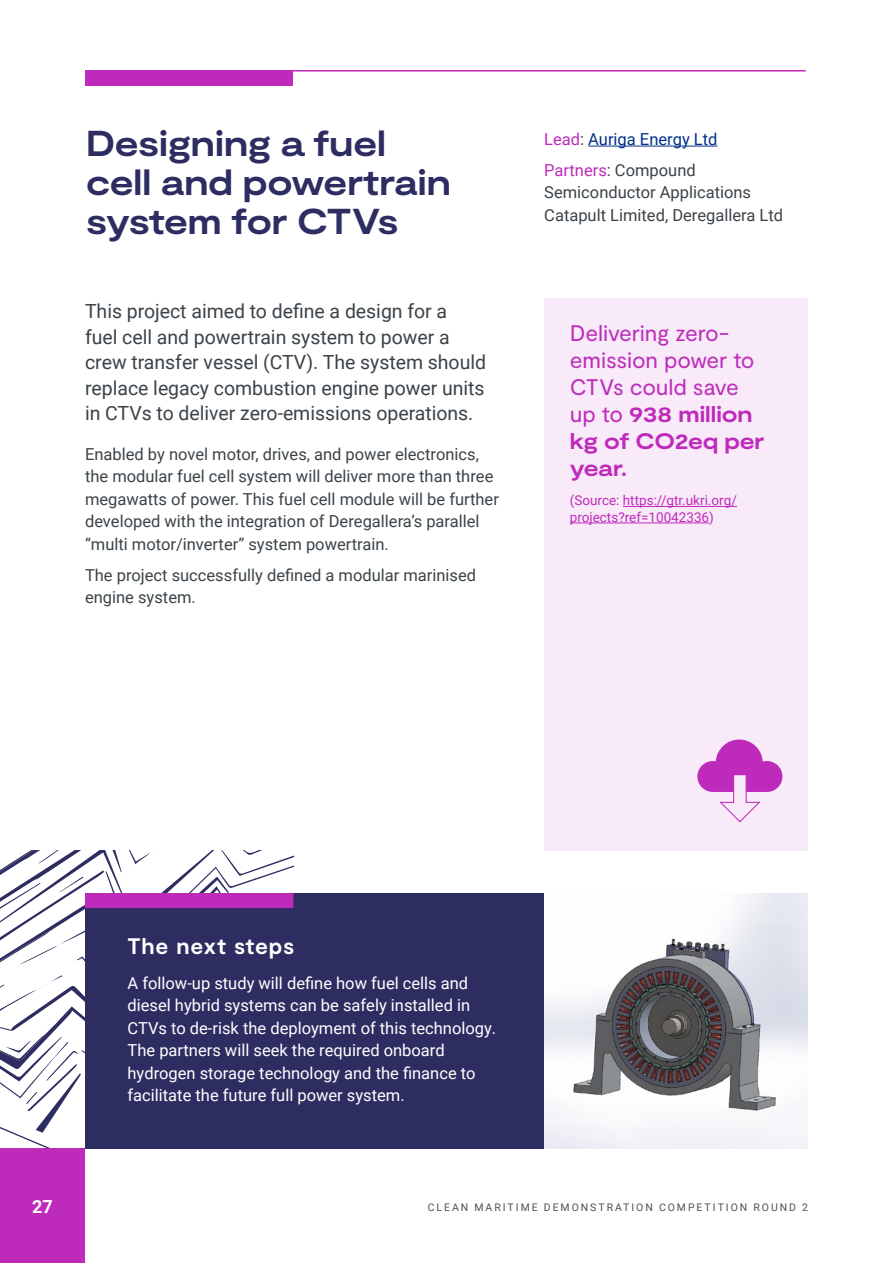
<style>
.page{position:relative;width:893px;height:1263px;background:#fff}
.page>*{position:absolute;margin:0;border:0;box-sizing:border-box;transform-origin:0 0}
.t1{font:700 expanded 36px/39px "Moderat";letter-spacing:-.005em;color:#2e2d62}
.t2{font:22.5px/27px "Moderat";letter-spacing:-.01em;color:#be2bbb}
.t3{font:700 22.5px "Moderat";letter-spacing:.035em;color:#fff}
.t4{font:19.5px/25.5px "Roboto";color:#3b4349}
.t5{font:700 18px "Roboto";color:#fff}
.t6{font:16.5px/22.5px "Roboto";color:#3b4349}
.t7{font:16.5px/22.5px "Roboto";color:#fff}
.t8{font:16.5px/31px "Roboto";color:#003088}
.t9{font:13.5px/16.5px "Roboto";color:#be2bbb}
.t10{font:10.5px "Roboto";letter-spacing:.185em;color:#505050}
.s1{color:#be2bbb}
.s2{color:#3b4349}
.s3{font-weight:700;font-stretch:expanded}
</style>
<div class="page">
<div style="left:85px;top:70px;width:208px;height:15px;background:#be2bbb"></div>
<hr style="left:85px;top:70px;width:721px;height:2px;background:#be2bbb">
<svg style="left:0;top:850px;width:293px;height:298px"></svg>
<hr style="left:588px;top:146px;width:129px;height:1px;background:#003088">
<div style="left:544px;top:298px;width:264px;height:552px;background:#f8eaf8"></div>
<div style="left:85px;top:893px;width:723px;height:255px;background:#2e2d62"></div>
<div style="left:85px;top:893px;width:208px;height:15px;background:#be2bbb"></div>
<img style="left:544px;top:893px;width:264px;height:255px">
<hr style="left:623px;top:506px;width:114px;height:1px;background:#be2bbb">
<hr style="left:570px;top:523px;width:139px;height:1px;background:#be2bbb">
<svg style="left:697px;top:739px;width:85px;height:84px"></svg>
<div style="left:0;top:1148px;width:85px;height:115px;background:#be2bbb"></div>
<h1 class="t1" style="left:86px;top:126px;width:366px">Designing a fuel cell and powertrain system for CTVs</h1>
<p class="t8" style="left:544px;top:123px;width:175px"><span class="s1">Lead</span><span class="s2">:</span> Auriga Energy Ltd<br><span class="s1">Partners</span><span class="s2">: Compound</span></p>
<p class="t6" style="left:544px;top:181px;width:240px">Semiconductor Applications<br>Catapult Limited, Deregallera Ltd</p>
<p class="t4" style="left:85px;top:298px;width:402px">This project aimed to define a design for a<br>fuel cell and powertrain system to power a crew transfer vessel (CTV). The system should replace legacy combustion engine power units in CTVs to deliver zero-emissions operations.</p>
<p class="t6" style="left:85px;top:442px;width:415px">Enabled by novel motor, drives, and power electronics, the modular fuel cell system will deliver more than three megawatts of power. This fuel cell module will be further developed with the integration of Deregallera’s parallel “multi motor/inverter” system powertrain.</p>
<p class="t6" style="left:85px;top:563px;width:393px">The project successfully defined a modular marinised engine system.</p>
<h2 class="t2" style="left:570px;top:320px;width:196px">Delivering zero&shy;emission power to<br>CTVs could save up to <span class="s3">938 million kg of CO2eq per year.</span></h2>
<p class="t9" style="left:570px;top:492px;width:169px">(Source: https://gtr.ukri.org/ projects?ref=10042336)</p>
<p class="t5" style="left:32px;top:1193px;width:22px">27</p>
<h2 class="t3" style="left:128px;top:932px;width:168px">The next steps</h2>
<p class="t7" style="left:128px;top:971px;width:370px">A follow-up study will define how fuel cells and diesel hybrid systems can be safely installed in CTVs to de-risk the deployment of this technology.<br>The partners will seek the required onboard hydrogen storage technology and the finance to facilitate the future full power system.</p>
<p class="t7" style="left:128px;top:971px;width:107px">Fullwidth Body</p>
<p class="t10" style="left:428px;top:1200px;width:382px">CLEAN MARITIME DEMONSTRATION COMPETITION ROUND 2</p>
</div>
